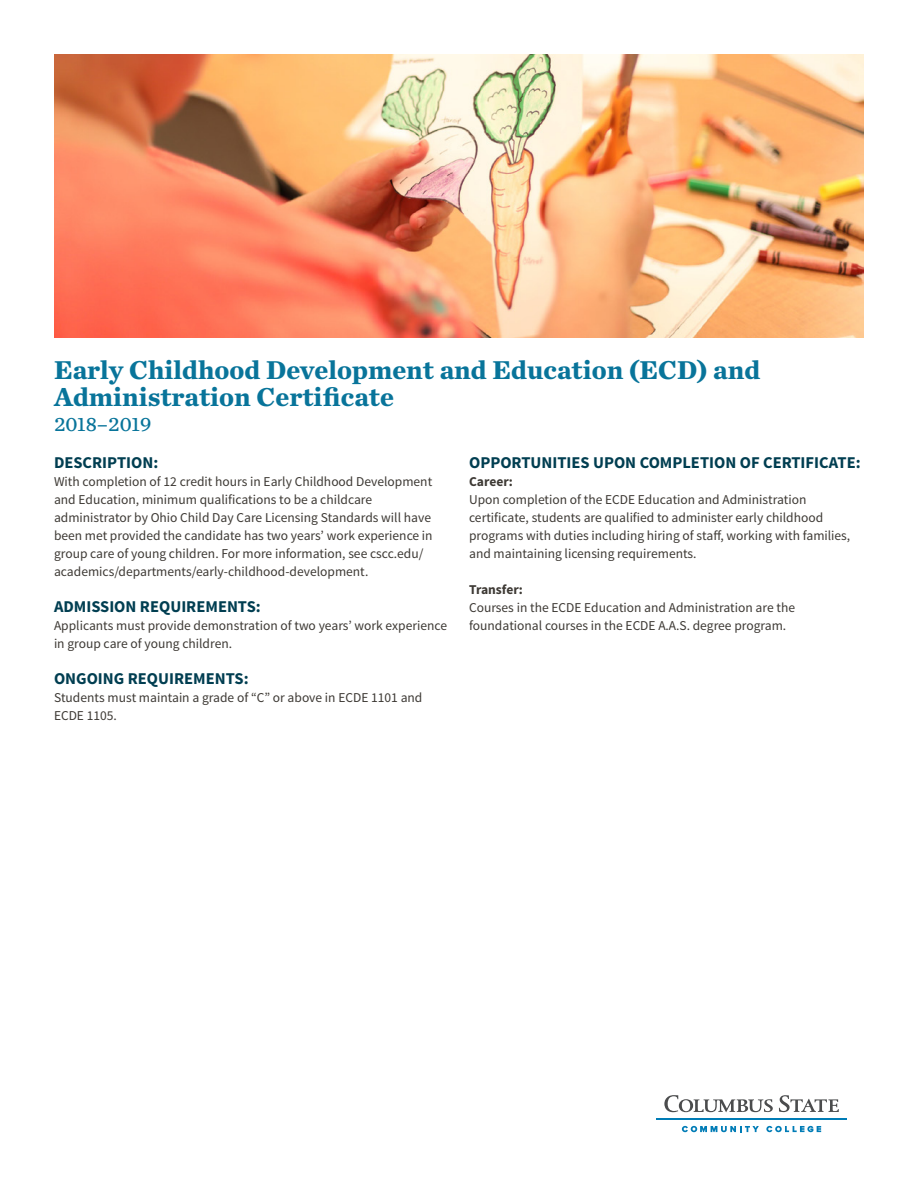
<style>
.page{position:relative;width:918px;height:1188px;background:#fff}
.page>*{position:absolute;margin:0;border:0;box-sizing:border-box;transform-origin:0 0}
.t1{font:700 27px/27px "Chronicle Text G3";color:#08749a}
.degree_type{font:21px "Chronicle Text G3";color:#08749a}
.body{font:700 16.5px "Source Sans Pro";color:#013e51}
.sub1{font:700 16.5px "Source Sans Pro";color:#013e51}
.body-2{font:13.5px/18px "Source Sans Pro";color:#3d3934}
.sub2{font:700 13.5px "Source Sans Pro";color:#3d3934}
.s1{font-weight:700}
</style>
<div class="page">
<svg style="left:664px;top:1095px;width:109px;height:17px"></svg>
<svg style="left:779px;top:1095px;width:60px;height:17px"></svg>
<svg style="left:682px;top:1126px;width:77px;height:6px"></svg>
<svg style="left:766px;top:1126px;width:55px;height:6px"></svg>
<hr style="left:656px;top:1118px;width:191px;height:2px;background:#007cb6">
<img style="left:54px;top:54px;width:810px;height:284px">
<p class="t1" style="left:54px;top:354px;width:708px">Early Childhood Development and Education (ECD) and<br>Administration Certificate</p>
<p class="degree_type" style="left:54px;top:408px;width:99px">2018–2019</p>
<p class="body" style="left:469px;top:452px;width:393px">OPPORTUNITIES UPON COMPLETION OF CERTIFICATE:</p>
<p class="body-2" style="left:469px;top:473px;width:383px"><span class="s1">Career:<br></span>Upon completion of the ECDE Education and Administration certificate, students are qualified to administer early childhood programs with duties including hiring of staff, working with families, and maintaining licensing requirements.</p>
<p class="sub2" style="left:469px;top:581px;width:55px">Transfer:</p>
<p class="body-2" style="left:469px;top:599px;width:327px">Courses in the ECDE Education and Administration are the foundational courses in the ECDE A.A.S. degree program.</p>
<p class="sub1" style="left:54px;top:452px;width:106px">DESCRIPTION:</p>
<p class="body-2" style="left:54px;top:473px;width:380px">With completion of 12 credit hours in Early Childhood Development and Education, minimum qualifications to be a childcare administrator by Ohio Child Day Care Licensing Standards will have been met provided the candidate has two years’ work experience in group care of young children. For more information, see cscc.edu/ academics/departments/early-childhood-development.</p>
<p class="body" style="left:54px;top:596px;width:208px">ADMISSION REQUIREMENTS:</p>
<p class="body-2" style="left:54px;top:617px;width:395px">Applicants must provide demonstration of two years’ work experience in group care of young children.</p>
<p class="body" style="left:54px;top:668px;width:196px">ONGOING REQUIREMENTS:</p>
<p class="body-2" style="left:54px;top:689px;width:370px">Students must maintain a grade of “C” or above in ECDE 1101 and<br>ECDE 1105.</p>
</div>
